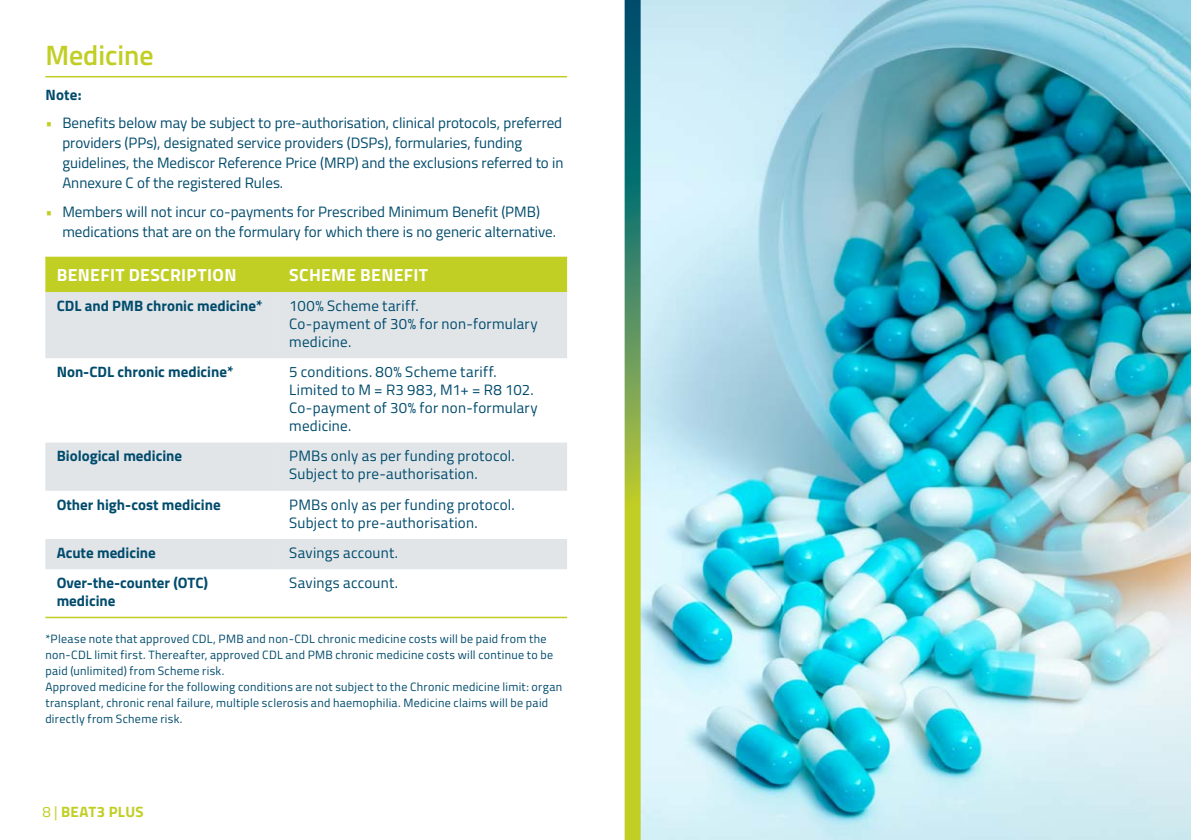
<style>
.page{position:relative;width:1191px;height:840px;background:#fff}
.page>*{position:absolute;margin:0;border:0;box-sizing:border-box;transform-origin:0 0}
.t1{font:600 28px "Titillium Web";color:#c1ce23}
.TABLE_H1{font:700 17.6px "Titillium Web";letter-spacing:.02em;color:#fff}
.TABLE_BODY{font:15px/20px "Titillium Web";color:#004b6c}
.TABLE_BODY-2{font:15px/18px "Titillium Web";letter-spacing:.02em;color:#004b6c}
.TABLE_Highlight{font:700 15px/18px "Titillium Web";color:#004b6c}
.t2{font:700 15px "Titillium Web";letter-spacing:.025em;color:#c1ce23}
.HIGHLIGHT{font:700 15px "Titillium Web";color:#004b6c}
.FOOTNOTE{font:12px/16px "Titillium Web";letter-spacing:.025em;color:#004b6c}
.s1{color:#c1ce23}
.s2{font-weight:400}
</style>
<div class="page">
<img style="left:640px;top:0;width:551px;height:839px">
<hr style="left:45px;top:76px;width:522px;height:1px;background:#c1ce23">
<div style="left:45px;top:258px;width:522px;height:34px;background:#c1ce23"></div>
<svg style="left:45px;top:292px;width:233px;height:277px;fill:#e1e5e8"></svg>
<svg style="left:278px;top:292px;width:289px;height:277px;fill:#e1e5e8"></svg>
<hr style="left:45px;top:256px;width:233px;height:2px;background:#c1ce23">
<hr style="left:278px;top:256px;width:289px;height:2px;background:#c1ce23">
<hr style="left:45px;top:616px;width:233px;height:2px;background:#c1ce23">
<hr style="left:278px;top:616px;width:289px;height:2px;background:#c1ce23">
<svg style="left:624px;top:0;width:16px;height:839px;background:#79a54f"></svg>
<h1 class="t1" style="left:45px;top:34px;width:110px">Medicine</h1>
<p class="HIGHLIGHT" style="left:45px;top:83px;width:38px">Note:</p>
<p class="TABLE_BODY" style="left:62px;top:112px;width:502px;text-indent:-17px"><span class="s1">•</span> Benefits below may be subject to pre-authorisation, clinical protocols, preferred providers (PPs), designated service providers (DSPs), formularies, funding guidelines, the Mediscor Reference Price (MRP) and the exclusions referred to in Annexure C of the registered Rules.</p>
<p class="TABLE_BODY" style="left:62px;top:201px;width:495px;text-indent:-17px"><span class="s1">•</span> Members will not incur co-payments for Prescribed Minimum Benefit (PMB) medications that are on the formulary for which there is no generic alternative.</p>
<p class="TABLE_H1" style="left:57px;top:261px;width:181px">BENEFIT DESCRIPTION</p>
<p class="TABLE_H1" style="left:289px;top:261px;width:140px">SCHEME BENEFIT</p>
<p class="TABLE_Highlight" style="left:57px;top:296px;width:207px">CDL and PMB chronic medicine*</p>
<p class="TABLE_BODY-2" style="left:289px;top:296px;width:250px">100% Scheme tariff.<br>Co-payment of 30% for non-formulary medicine.</p>
<p class="TABLE_Highlight" style="left:57px;top:362px;width:178px">Non-CDL chronic medicine*</p>
<p class="TABLE_BODY-2" style="left:289px;top:362px;width:250px">5 conditions. 80% Scheme tariff.<br>Limited to M = R3 983, M1+ = R8 102.<br>Co-payment of 30% for non-formulary medicine.</p>
<p class="TABLE_Highlight" style="left:57px;top:446px;width:127px">Biological medicine</p>
<p class="TABLE_BODY-2" style="left:289px;top:446px;width:227px">PMBs only as per funding protocol.<br>Subject to pre-authorisation.</p>
<p class="TABLE_Highlight" style="left:57px;top:494px;width:165px">Other high-cost medicine</p>
<p class="TABLE_BODY-2" style="left:289px;top:494px;width:227px">PMBs only as per funding protocol.<br>Subject to pre-authorisation.</p>
<p class="TABLE_Highlight" style="left:57px;top:542px;width:101px">Acute medicine</p>
<p class="TABLE_BODY" style="left:289px;top:541px;width:110px">Savings account.</p>
<p class="TABLE_Highlight" style="left:57px;top:572px;width:153px">Over-the-counter (OTC) medicine</p>
<p class="TABLE_BODY" style="left:289px;top:571px;width:110px">Savings account.</p>
<p class="FOOTNOTE" style="left:45px;top:629px;width:518px">*Please note that approved CDL, PMB and non-CDL chronic medicine costs will be paid from the non-CDL limit first. Thereafter, approved CDL and PMB chronic medicine costs will continue to be paid (unlimited) from Scheme risk.<br>Approved medicine for the following conditions are not subject to the Chronic medicine limit: organ transplant, chronic renal failure, multiple sclerosis and haemophilia. Medicine claims will be paid directly from Scheme risk.</p>
<p class="t2" style="left:43px;top:799px;width:103px"><span class="s2">8 |</span> BEAT3 PLUS</p>
</div>
